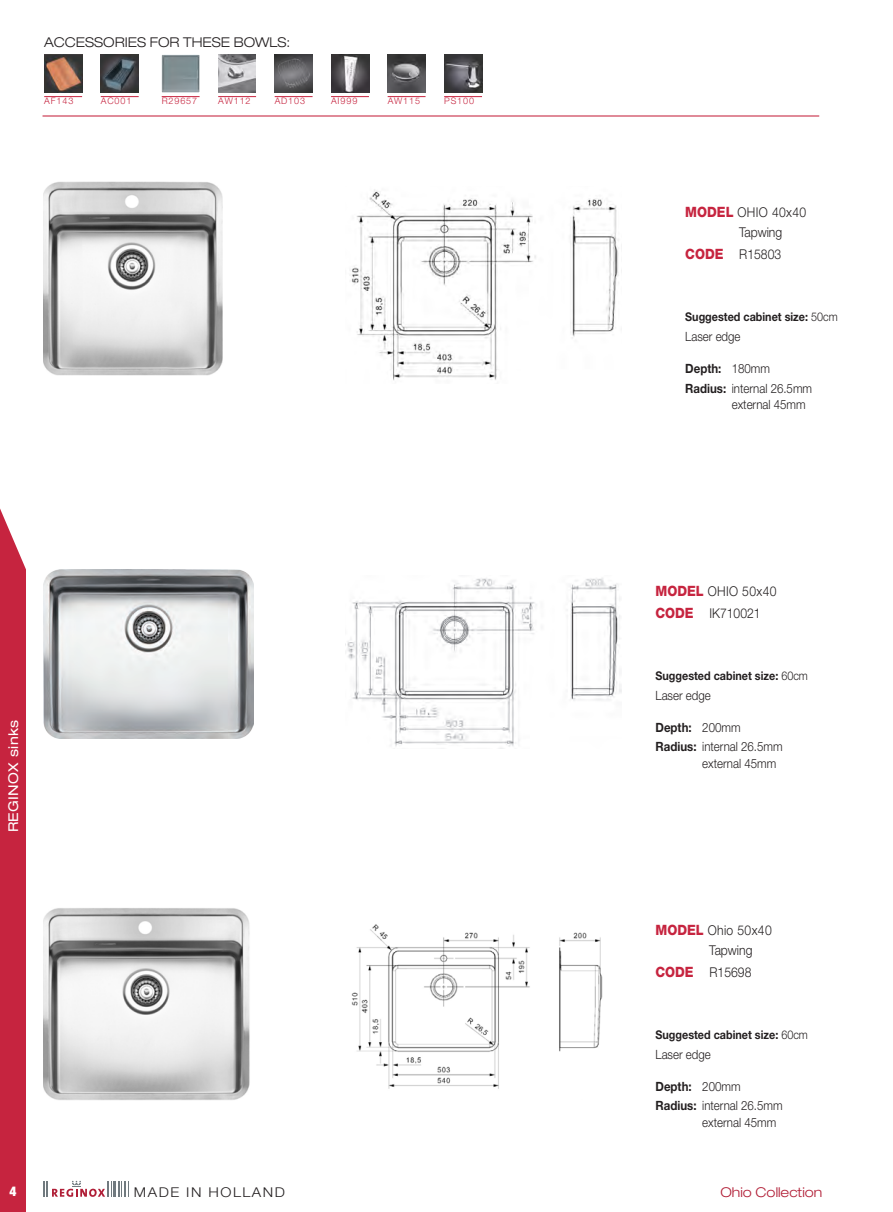
<style>
.page{position:relative;width:893px;height:1212px;background:#fff}
.page>*{position:absolute;margin:0;border:0;box-sizing:border-box;transform-origin:0 0}
.IK_Code{font:300 13.5px/19.5px "Helvetica Neue";letter-spacing:.03em;color:#231f20;scale:.9 1}
.Procut_depth{font:300 13.5px "Helvetica Neue";color:#231f20;scale:.9 1}
.t1{font:300 expanded 13.5px "Helvetica Neue";color:#231f20}
.t2{font:300 expanded 13.5px "Helvetica Neue";color:#b11e36}
.Subhead_-_Line_1{font:300 13.5px "Helvetica Neue";letter-spacing:.1em;color:#231f20;scale:1.1 1}
.t3{font:expanded 13.5px "Helvetica Neue";letter-spacing:.025em;color:#fff}
.t4{font:900 condensed 13.5px "Helvetica Neue";color:#fff}
.Procut_depth-2{font:300 12.75px/16.5px "Helvetica Neue";color:#231f20;scale:.9 1}
.Procut_depth-3{font:700 12.75px "Helvetica Neue";color:#231f20;scale:.9 1}
.Procut_depth-4{font:700 12px "Helvetica Neue";color:#231f20;scale:.9 1}
.Page_footer{font:300 9px "Helvetica Neue";letter-spacing:.1em;color:#c6243f}
.s1{font-weight:800;font-size:14.25px;color:#c6243f}
.s2{font-weight:300}
.s3{font-weight:700}
</style>
<div class="page">
<div style="left:0;top:508px;width:26px;height:704px;background:#c6243f"></div>
<img style="left:347px;top:578px;width:275px;height:169px">
<img style="left:43px;top:570px;width:210px;height:168px">
<img style="left:351px;top:189px;width:271px;height:192px">
<img style="left:43px;top:181px;width:180px;height:195px">
<img style="left:351px;top:924px;width:252px;height:165px">
<img style="left:43px;top:908px;width:207px;height:192px">
<svg style="left:43px;top:1181px;width:86px;height:16px"></svg>
<img style="left:331px;top:55px;width:38px;height:37px">
<hr style="left:331px;top:96px;width:38px;height:1px;background:#c6243f">
<img style="left:444px;top:55px;width:38px;height:37px">
<hr style="left:444px;top:96px;width:38px;height:1px;background:#c6243f">
<img style="left:388px;top:55px;width:37px;height:37px">
<hr style="left:388px;top:96px;width:38px;height:1px;background:#c6243f">
<img style="left:275px;top:55px;width:38px;height:38px">
<hr style="left:275px;top:96px;width:38px;height:1px;background:#c6243f">
<img style="left:218px;top:55px;width:38px;height:37px">
<hr style="left:218px;top:96px;width:38px;height:1px;background:#c6243f">
<img style="left:162px;top:55px;width:37px;height:38px">
<hr style="left:162px;top:96px;width:38px;height:1px;background:#c6243f">
<hr style="left:43px;top:115px;width:776px;height:2px;background:#c6243f">
<img style="left:101px;top:55px;width:38px;height:38px">
<hr style="left:101px;top:96px;width:38px;height:1px;background:#c6243f">
<img style="left:44px;top:55px;width:38px;height:37px">
<hr style="left:44px;top:96px;width:38px;height:1px;background:#c6243f">
<p class="t1" style="left:44px;top:34px;width:248px">ACCESSORIES FOR THESE BOWLS:</p>
<p class="Page_footer" style="left:44px;top:96px;width:31px">AF143</p>
<p class="Page_footer" style="left:101px;top:96px;width:32px">AC001</p>
<p class="Page_footer" style="left:162px;top:96px;width:37px">R29657</p>
<p class="Page_footer" style="left:218px;top:96px;width:34px">AW112</p>
<p class="Page_footer" style="left:275px;top:96px;width:32px">AD103</p>
<p class="Page_footer" style="left:331px;top:96px;width:28px">AI999</p>
<p class="Page_footer" style="left:388px;top:96px;width:34px">AW115</p>
<p class="Page_footer" style="left:444px;top:96px;width:31px">PS100</p>
<p class="IK_Code" style="left:739px;top:202px;width:76px;text-indent:-54px"><span class="s1">MODEL</span> OHIO 40x40<br>Tapwing</p>
<p class="Procut_depth" style="left:685px;top:246px;width:108px"><span class="s1">CODE</span> R15803</p>
<p class="Procut_depth-4" style="left:685px;top:308px;width:171px">Suggested cabinet size: <span class="s2">50cm</span></p>
<p class="Procut_depth-2" style="left:685px;top:328px;width:63px">Laser edge</p>
<p class="Procut_depth-3" style="left:685px;top:359px;width:96px">Depth: <span class="s2">180mm</span></p>
<p class="Procut_depth-2" style="left:732px;top:380px;width:91px;text-indent:-46px"><span class="s3">Radius:</span> internal 26.5mm external 45mm</p>
<p class="t3" style="left:5px;top:832px;width:114px;rotate:-90deg">REGINOX sinks</p>
<p class="t4" style="left:10px;top:1183px;width:9px">4</p>
<p class="IK_Code" style="left:655px;top:581px;width:136px"><span class="s1">MODEL</span> OHIO 50x40</p>
<p class="Procut_depth" style="left:655px;top:605px;width:118px"><span class="s1">CODE</span> IK710021</p>
<p class="Procut_depth-4" style="left:655px;top:666px;width:171px">Suggested cabinet size: <span class="s2">60cm</span></p>
<p class="Procut_depth-2" style="left:655px;top:687px;width:63px">Laser edge</p>
<p class="Procut_depth-3" style="left:655px;top:717px;width:96px">Depth: <span class="s2">200mm</span></p>
<p class="Procut_depth-2" style="left:702px;top:738px;width:91px;text-indent:-47px"><span class="s3">Radius:</span> internal 26.5mm external 45mm</p>
<p class="IK_Code" style="left:709px;top:920px;width:71px;text-indent:-54px"><span class="s1">MODEL</span> Ohio 50x40<br>Tapwing</p>
<p class="Procut_depth" style="left:655px;top:964px;width:108px"><span class="s1">CODE</span> R15698</p>
<p class="Procut_depth-4" style="left:655px;top:1025px;width:171px">Suggested cabinet size: <span class="s2">60cm</span></p>
<p class="Procut_depth-2" style="left:655px;top:1045px;width:63px">Laser edge</p>
<p class="Procut_depth-3" style="left:655px;top:1076px;width:96px">Depth: <span class="s2">200mm</span></p>
<p class="Procut_depth-2" style="left:702px;top:1097px;width:91px;text-indent:-47px"><span class="s3">Radius:</span> internal 26.5mm external 45mm</p>
<p class="Subhead_-_Line_1" style="left:134px;top:1184px;width:139px">MADE IN HOLLAND</p>
<p class="t2" style="left:720px;top:1184px;width:104px">Ohio Collection</p>
</div>
